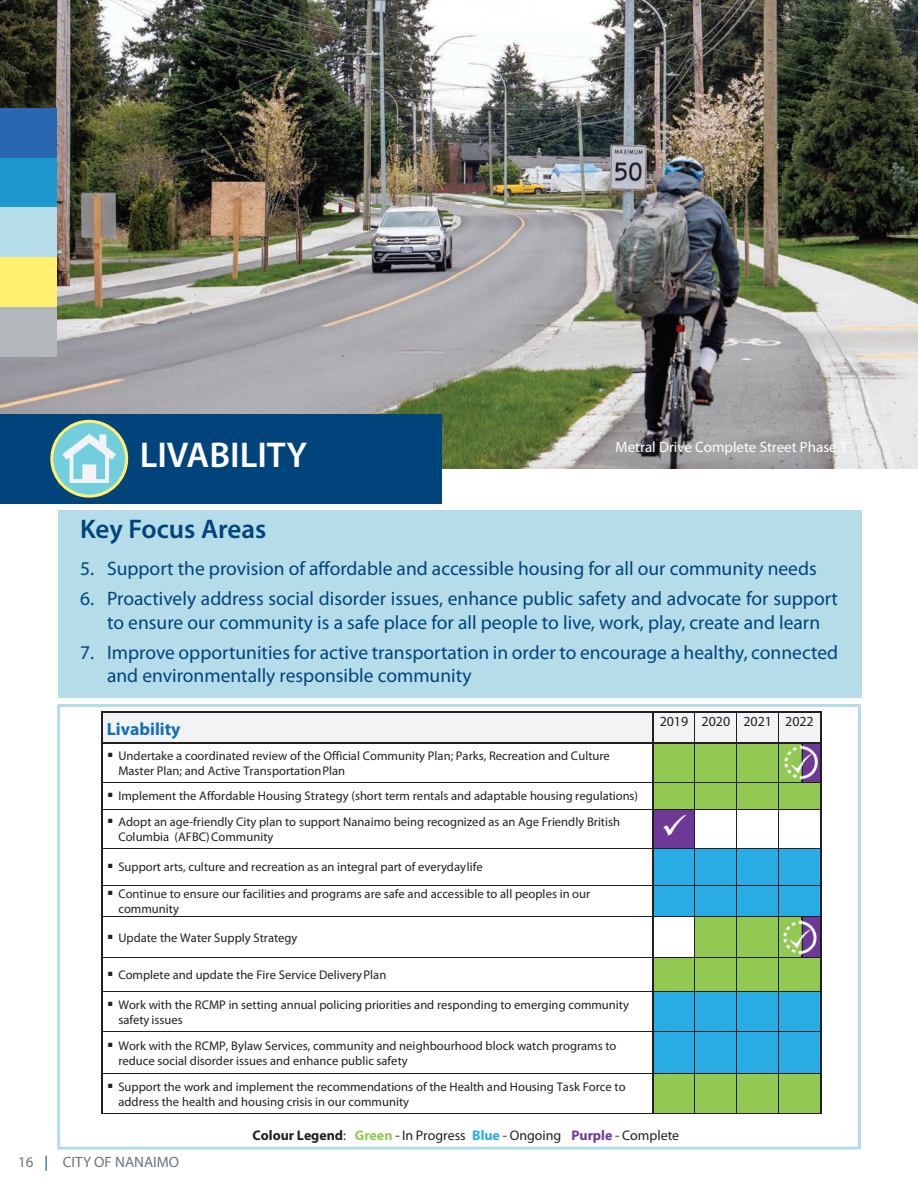
<style>
.page{position:relative;width:918px;height:1188px;background:#fff}
.page>*{position:absolute;margin:0;border:0;box-sizing:border-box;transform-origin:0 0}
.t1{font:600 36px "Myriad Pro";color:#fff}
.t2{font:600 27px "Myriad Pro";color:#00447b}
.t3{font:19.5px/23.4px "Myriad Pro";color:#00447b;text-align:center}
.t4{font:700 17.7px "Myriad Pro";color:#1270b9}
.t5{font:15px "Myriad Pro";color:#fff}
.t6{font:15px "Myriad Pro";color:#6a747b}
.t7{font:13.95px "Myriad Pro";color:#231f20}
.t8{font:12.6px/15.1px "Myriad Pro";color:#231f20}
.s1{font-weight:700}
.s2{font-weight:700;color:#92c953}
.s3{font-weight:700;color:#27ade3}
.s4{font-weight:700;color:#6e3996}
.s5{color:#00447b}
</style>
<div class="page">
<img style="left:0;top:0;width:918px;height:469px">
<div style="left:58px;top:510px;width:804px;height:188px;background:#b5dde9"></div>
<div style="left:0;top:414px;width:442px;height:89px;background:#00447b"></div>
<svg style="left:57px;top:704px;width:804px;height:446px"></svg>
<div style="left:0;top:158px;width:56px;height:49px;background:#1c98ce"></div>
<div style="left:0;top:207px;width:56px;height:50px;background:#b5dde9"></div>
<div style="left:0;top:257px;width:56px;height:50px;background:#fff06f"></div>
<div style="left:0;top:307px;width:56px;height:49px;background:#b2b7bb"></div>
<div style="left:0;top:108px;width:56px;height:50px;background:#2a67b2"></div>
<svg style="left:50px;top:420px;width:78px;height:78px"></svg>
<svg style="left:664px;top:815px;width:22px;height:21px"></svg>
<h1 class="t1" style="left:140px;top:432px;width:169px">LIVABILITY</h1>
<p class="t5" style="left:616px;top:437px;width:234px">Metral Drive Complete Street Phase 1</p>
<h2 class="t2" style="left:80px;top:512px;width:188px">Key Focus Areas</h2>
<h3 class="t3" style="left:80px;top:557px;width:738px">5. Support the provision of affordable and accessible housing for all our community needs</h3>
<h3 class="t3" style="left:80px;top:587px;width:759px">6. Proactively address social disorder issues, enhance public safety and advocate for support to ensure our community is a safe place for all people to live, work, play, create and learn</h3>
<h3 class="t3" style="left:107px;top:640px;width:733px;text-align:left;text-indent:-27px">7. Improve opportunities for active transportation in order to encourage a healthy, connected and environmentally responsible community</h3>
<h3 class="t4" style="left:107px;top:717px;width:75px">Livability</h3>
<p class="t7" style="left:660px;top:713px;width:156px">2019 2020 2021 2022</p>
<p class="t8" style="left:118px;top:748px;width:493px;text-indent:-11px">▪ Undertake a coordinated review of the Official Community Plan; Parks, Recreation and Culture<br>Master Plan; and Active TransportationPlan</p>
<p class="t8" style="left:107px;top:789px;width:533px">▪ Implement the Affordable Housing Strategy (short term rentals and adaptable housing regulations)</p>
<p class="t8" style="left:118px;top:814px;width:503px;text-indent:-11px">▪ Adopt an age-friendly City plan to support Nanaimo being recognized as an Age Friendly British<br>Columbia (AFBC)Community</p>
<p class="t8" style="left:107px;top:859px;width:377px">▪ Support arts, culture and recreation as an integral part of everydaylife</p>
<p class="t8" style="left:118px;top:886px;width:473px;text-indent:-11px">▪ Continue to ensure our facilities and programs are safe and accessible to all peoples in our community</p>
<p class="t8" style="left:107px;top:930px;width:192px">▪ Update the Water Supply Strategy</p>
<p class="t8" style="left:107px;top:967px;width:281px">▪ Complete and update the Fire Service DeliveryPlan</p>
<p class="t8" style="left:118px;top:997px;width:512px;text-indent:-11px">▪ Work with the RCMP in setting annual policing priorities and responding to emerging community safety issues</p>
<p class="t8" style="left:118px;top:1038px;width:500px;text-indent:-11px">▪ Work with the RCMP, Bylaw Services, community and neighbourhood block watch programs to reduce social disorder issues and enhance public safety</p>
<p class="t8" style="left:118px;top:1079px;width:509px;text-indent:-11px">▪ Support the work and implement the recommendations of the Health and Housing Task Force to address the health and housing crisis in our community</p>
<p class="t7" style="left:253px;top:1127px;width:428px"><span class="s1">Colour Legend</span>: <span class="s2">Green</span> - In Progress <span class="s3">Blue</span> - Ongoing <span class="s4">Purple</span> - Complete</p>
<p class="t6" style="left:18px;top:1153px;width:162px">16 <span class="s5">|</span> CITY OF NANAIMO</p>
</div>
